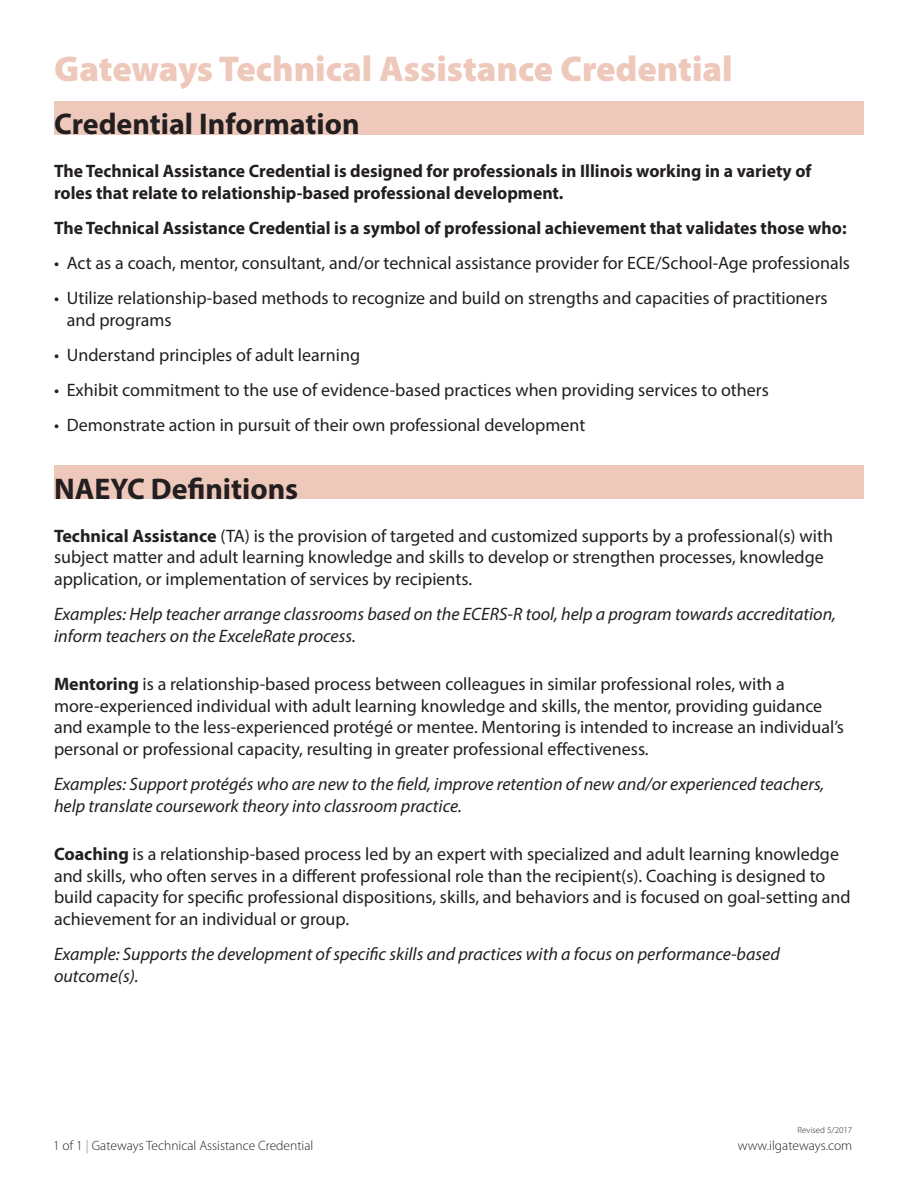
<style>
.page{position:relative;width:918px;height:1188px;background:#fff}
.page>*{position:absolute;margin:0;border:0;box-sizing:border-box;transform-origin:0 0}
.t1{font:900 36px "Myriad Pro";color:#eec8ba}
.t2{font:700 30px "Myriad Pro";color:#231f20}
.t3{font:18px/21.6px "Myriad Pro";color:#231f20}
.t4{font:italic 18px/21.6px "Myriad Pro";color:#231f20}
.t5{font:700 18px/21.6px "Myriad Pro";color:#231f20}
.t6{font:300 13.5px "Myriad Pro";color:#231f20}
.t7{font:300 9px "Myriad Pro";color:#231f20}
.s1{font-weight:700}
.s2{color:#808285}
</style>
<div class="page">
<div style="left:54px;top:101px;width:810px;height:33px;background:#eec8ba"></div>
<div style="left:54px;top:465px;width:810px;height:34px;background:#eec8ba"></div>
<p class="t1" style="left:54px;top:48px;width:680px">Gateways Technical Assistance Credential</p>
<p class="t2" style="left:54px;top:105px;width:307px">Credential Information</p>
<p class="t5" style="left:54px;top:160px;width:759px">The Technical Assistance Credential is designed for professionals in Illinois working in a variety of roles that relate to relationship-based professional development.</p>
<p class="t5" style="left:54px;top:216px;width:794px">The Technical Assistance Credential is a symbol of professional achievement that validates those who:</p>
<p class="t3" style="left:54px;top:252px;width:798px">• Act as a coach, mentor, consultant, and/or technical assistance provider for ECE/School-Age professionals</p>
<p class="t3" style="left:67px;top:287px;width:762px;text-indent:-13px">• Utilize relationship-based methods to recognize and build on strengths and capacities of practitioners and programs</p>
<p class="t3" style="left:54px;top:344px;width:308px">• Understand principles of adult learning</p>
<p class="t3" style="left:54px;top:379px;width:716px">• Exhibit commitment to the use of evidence-based practices when providing services to others</p>
<p class="t3" style="left:54px;top:414px;width:533px">• Demonstrate action in pursuit of their own professional development</p>
<p class="t2" style="left:54px;top:469px;width:246px">NAEYC Definitions</p>
<p class="t3" style="left:54px;top:525px;width:780px"><span class="s1">Technical Assistance</span> (TA) is the provision of targeted and customized supports by a professional(s) with subject matter and adult learning knowledge and skills to develop or strengthen processes, knowledge application, or implementation of services by recipients.</p>
<p class="t4" style="left:54px;top:603px;width:784px">Examples: Help teacher arrange classrooms based on the ECERS-R tool, help a program towards accreditation, inform teachers on the ExceleRate process.</p>
<p class="t3" style="left:54px;top:673px;width:791px"><span class="s1">Mentoring</span> is a relationship-based process between colleagues in similar professional roles, with a more-experienced individual with adult learning knowledge and skills, the mentor, providing guidance and example to the less-experienced protégé or mentee. Mentoring is intended to increase an individual’s personal or professional capacity, resulting in greater professional effectiveness.</p>
<p class="t4" style="left:54px;top:773px;width:772px">Examples: Support protégés who are new to the field, improve retention of new and/or experienced teachers, help translate coursework theory into classroom practice.</p>
<p class="t3" style="left:54px;top:843px;width:798px"><span class="s1">Coaching</span> is a relationship-based process led by an expert with specialized and adult learning knowledge and skills, who often serves in a different professional role than the recipient(s). Coaching is designed to build capacity for specific professional dispositions, skills, and behaviors and is focused on goal-setting and achievement for an individual or group.</p>
<p class="t4" style="left:54px;top:943px;width:727px">Example: Supports the development of specific skills and practices with a focus on performance-based outcome(s).</p>
<p class="t7" style="left:798px;top:1124px;width:56px">Revised 5/2017</p>
<p class="t6" style="left:53px;top:1138px;width:262px">1 of 1 <span class="s2">|</span> Gateways Technical Assistance Credential</p>
<p class="t6" style="left:738px;top:1138px;width:116px">www.ilgateways.com</p>
</div>
